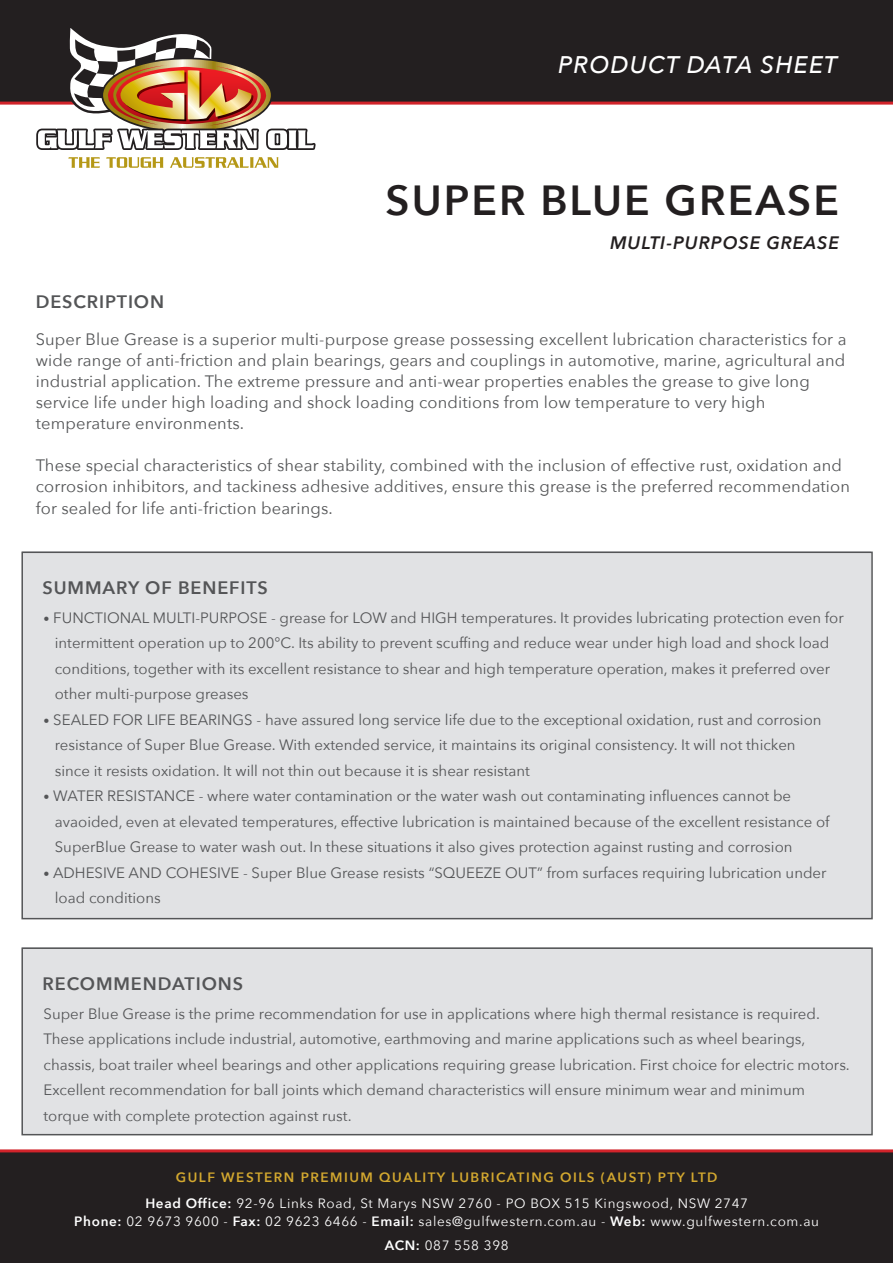
<style>
.page{position:relative;width:893px;height:1263px;background:#fff}
.page>*{position:absolute;margin:0;border:0;box-sizing:border-box;transform-origin:0 0}
.t1{font:600 42px "Avenir Next";letter-spacing:.05em;color:#231f20}
.t2{font:italic 500 24px "Avenir Next";letter-spacing:.05em;color:#fff}
.t3{font:600 18px "Avenir Next";letter-spacing:.05em;color:#545557}
.t4{font:italic 600 18px "Avenir Next";letter-spacing:.05em;color:#231f20}
.t5{font:16.5px/21px "Avenir Next";letter-spacing:.01em;color:#545557}
.t6{font:15px/25.5px "Avenir Next";color:#545557}
.t7{font:13.5px/24px "Avenir Next";letter-spacing:.05em;color:#fff;text-align:center}
.t8{font:600 13.5px "Avenir Next";letter-spacing:.11em;color:#d3a82f}
.s1{font-size:12px}
.s2{font-weight:600}
</style>
<div class="page">
<div style="left:0;top:1150px;width:893px;height:113px;background:#231f20"></div>
<div style="left:0;top:0;width:893px;height:103px;background:#231f20"></div>
<hr style="left:0;top:1149px;width:893px;height:3px;background:#d1232a">
<hr style="left:0;top:102px;width:893px;height:3px;background:#d1232a">
<svg style="left:36px;top:28px;width:280px;height:140px"></svg>
<div style="left:22px;top:551px;width:849px;height:368px;background:#e1e2e4"></div>
<div style="left:22px;top:947px;width:849px;height:187px;background:#e1e2e4"></div>
<div style="left:21px;top:551px;width:852px;height:368px;border:2px solid #545557"></div>
<div style="left:21px;top:947px;width:852px;height:188px;border:2px solid #545557"></div>
<p class="t2" style="left:558px;top:44px;width:281px">PRODUCT DATA SHEET</p>
<p class="t1" style="left:385px;top:165px;width:455px">SUPER BLUE GREASE</p>
<p class="t4" style="left:610px;top:227px;width:230px">MULTI-PURPOSE GREASE</p>
<p class="t3" style="left:36px;top:286px;width:130px">DESCRIPTION</p>
<p class="t5" style="left:36px;top:328px;width:812px">Super Blue Grease is a superior multi-purpose grease possessing excellent lubrication characteristics for a wide range of anti-friction and plain bearings, gears and couplings in automotive, marine, agricultural and industrial application. The extreme pressure and anti-wear properties enables the grease to give long service life under high loading and shock loading conditions from low temperature to very high temperature environments.</p>
<p class="t5" style="left:36px;top:454px;width:816px">These special characteristics of shear stability, combined with the inclusion of effective rust, oxidation and corrosion inhibitors, and tackiness adhesive additives, ensure this grease is the preferred recommendation for sealed for life anti-friction bearings.</p>
<p class="t3" style="left:43px;top:572px;width:227px">SUMMARY OF BENEFITS</p>
<p class="t6" style="left:55px;top:604px;width:790px;text-indent:-11px"><span class="s1">•</span> FUNCTIONAL MULTI-PURPOSE - grease for LOW and HIGH temperatures. It provides lubricating protection even for intermittent operation up to 200°C. Its ability to prevent scuffing and reduce wear under high load and shock load conditions, together with its excellent resistance to shear and high temperature operation, makes it preferred over other multi-purpose greases</p>
<p class="t6" style="left:55px;top:706px;width:768px;text-indent:-11px"><span class="s1">•</span> SEALED FOR LIFE BEARINGS - have assured long service life due to the exceptional oxidation, rust and corrosion resistance of Super Blue Grease. With extended service, it maintains its original consistency. It will not thicken</p>
<p class="t6" style="left:55px;top:757px;width:477px">since it resists oxidation. It will not thin out because it is shear resistant</p>
<p class="t6" style="left:55px;top:782px;width:776px;text-indent:-11px"><span class="s1">•</span> WATER RESISTANCE - where water contamination or the water wash out contaminating influences cannot be avaoided, even at elevated temperatures, effective lubrication is maintained because of the excellent resistance of<br>SuperBlue Grease to water wash out. In these situations it also gives protection against rusting and corrosion</p>
<p class="t6" style="left:55px;top:859px;width:773px;text-indent:-11px"><span class="s1">•</span> ADHESIVE AND COHESIVE - Super Blue Grease resists “SQUEEZE OUT” from surfaces requiring lubrication under load conditions</p>
<p class="t3" style="left:43px;top:968px;width:202px">RECOMMENDATIONS</p>
<p class="t6" style="left:44px;top:1000px;width:778px">Super Blue Grease is the prime recommendation for use in applications where high thermal resistance is required.<br>These applications include industrial, automotive, earthmoving and marine applications such as wheel bearings,</p>
<p class="t6" style="left:44px;top:1051px;width:808px">chassis, boat trailer wheel bearings and other applications requiring grease lubrication. First choice for electric motors.<br>Excellent recommendation for ball joints which demand characteristics will ensure minimum wear and minimum</p>
<p class="t6" style="left:44px;top:1102px;width:310px">torque with complete protection against rust.</p>
<p class="t8" style="left:176px;top:1166px;width:543px">GULF WESTERN PREMIUM QUALITY LUBRICATING OILS (AUST) PTY LTD</p>
<p class="t7" style="left:145px;top:1190px;width:604px"><span class="s2">Head Office:</span> 92-96 Links Road, St Marys NSW 2760 - PO BOX 515 Kingswood, NSW 2747</p>
<p class="t7" style="left:74px;top:1208px;width:746px"><span class="s2">Phone:</span> 02 9673 9600 - <span class="s2">Fax:</span> 02 9623 6466 - <span class="s2">Email:</span> sales@gulfwestern.com.au - <span class="s2">Web:</span> www.gulfwestern.com.au<br><span class="s2">ACN:</span> 087 558 398</p>
</div>
